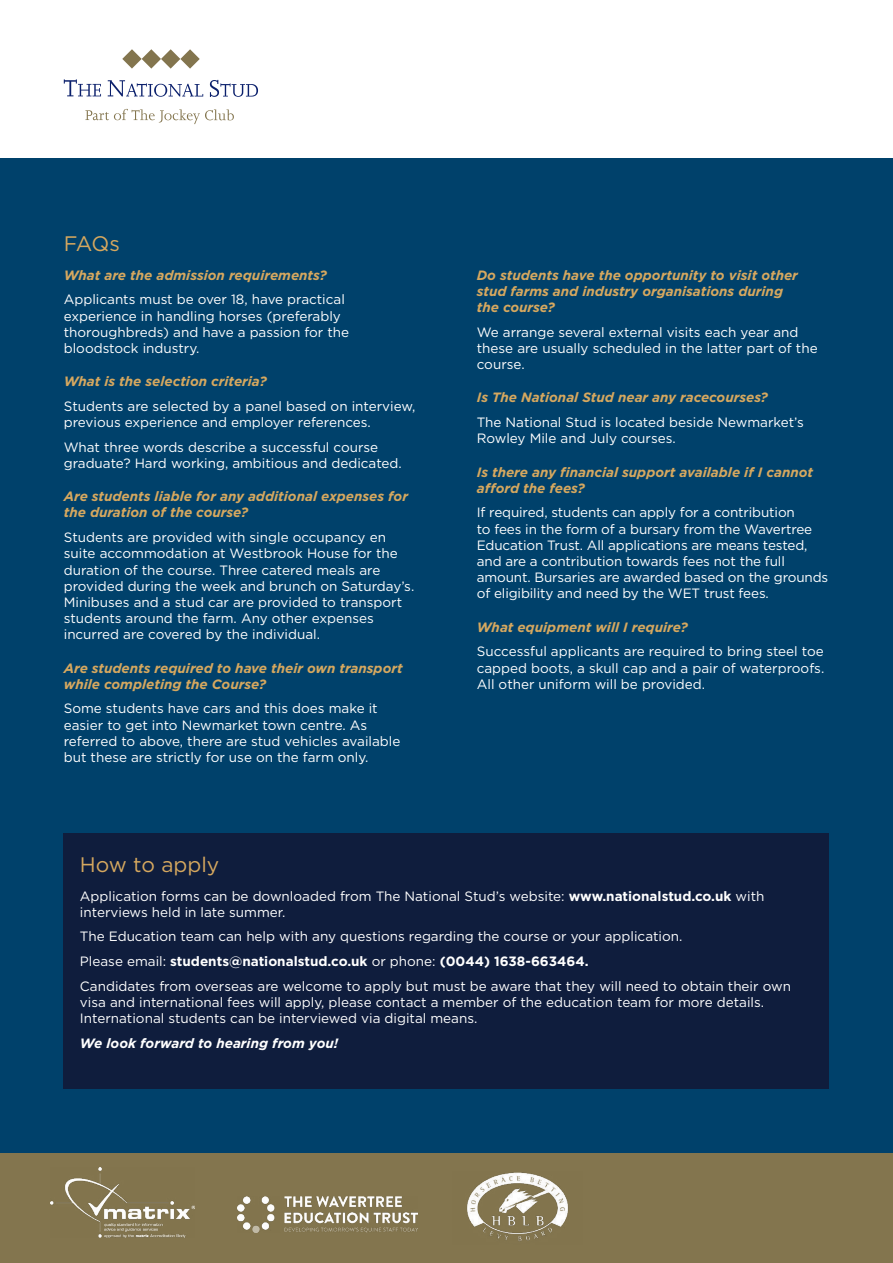
<style>
.page{position:relative;width:893px;height:1263px;background:#fff}
.page>*{position:absolute;margin:0;border:0;box-sizing:border-box;transform-origin:0 0}
.t1{font:21px "Gotham";color:#d6a85f}
.t2{font:13.5px/16.2px "Gotham";color:#fff}
.t3{font:italic 700 13.5px/16.2px "Gotham";color:#d6a85f}
.t4{font:italic 700 13.5px "Gotham";color:#fff}
.s1{font-weight:700}
</style>
<div class="page">
<div style="left:0;top:158px;width:893px;height:995px;background:#00416b"></div>
<div style="left:0;top:1153px;width:893px;height:110px;background:#83754e"></div>
<svg style="left:122px;top:49px;width:78px;height:20px"></svg>
<svg style="left:64px;top:79px;width:37px;height:17px"></svg>
<svg style="left:108px;top:80px;width:95px;height:17px"></svg>
<svg style="left:210px;top:80px;width:48px;height:17px"></svg>
<svg style="left:85px;top:109px;width:149px;height:15px"></svg>
<img style="left:50px;top:1168px;width:145px;height:69px">
<img style="left:237px;top:1196px;width:181px;height:37px">
<div style="left:64px;top:833px;width:765px;height:256px;background:#0f1d3d"></div>
<img style="left:467px;top:1172px;width:101px;height:69px">
<h1 class="t1" style="left:64px;top:230px;width:58px">FAQs</h1>
<p class="t3" style="left:64px;top:267px;width:265px">What are the admission requirements?</p>
<p class="t2" style="left:64px;top:291px;width:287px">Applicants must be over 18, have practical experience in handling horses (preferably thoroughbreds) and have a passion for the bloodstock industry.</p>
<p class="t3" style="left:64px;top:373px;width:204px">What is the selection criteria?</p>
<p class="t2" style="left:64px;top:398px;width:353px">Students are selected by a panel based on interview, previous experience and employer references.</p>
<p class="t2" style="left:64px;top:439px;width:340px">What three words describe a successful course graduate? Hard working, ambitious and dedicated.</p>
<p class="t3" style="left:64px;top:488px;width:346px">Are students liable for any additional expenses for the duration of the course?</p>
<p class="t2" style="left:64px;top:529px;width:352px">Students are provided with single occupancy en suite accommodation at Westbrook House for the duration of the course. Three catered meals are provided during the week and brunch on Saturday’s.<br>Minibuses and a stud car are provided to transport students around the farm. Any other expenses incurred are covered by the individual.</p>
<p class="t3" style="left:64px;top:660px;width:340px">Are students required to have their own transport while completing the Course?</p>
<p class="t2" style="left:64px;top:700px;width:338px">Some students have cars and this does make it easier to get into Newmarket town centre. As referred to above, there are stud vehicles available but these are strictly for use on the farm only.</p>
<p class="t3" style="left:477px;top:267px;width:323px">Do students have the opportunity to visit other stud farms and industry organisations during the course?</p>
<p class="t2" style="left:477px;top:324px;width:342px">We arrange several external visits each year and these are usually scheduled in the latter part of the course.</p>
<p class="t3" style="left:477px;top:389px;width:293px">Is The National Stud near any racecourses?</p>
<p class="t2" style="left:477px;top:414px;width:329px">The National Stud is located beside Newmarket’s<br>Rowley Mile and July courses.</p>
<p class="t3" style="left:477px;top:463px;width:338px">Is there any financial support available if I cannot afford the fees?</p>
<p class="t2" style="left:477px;top:504px;width:353px">If required, students can apply for a contribution<br>to fees in the form of a bursary from the Wavertree Education Trust. All applications are means tested, and are a contribution towards fees not the full amount. Bursaries are awarded based on the grounds of eligibility and need by the WET trust fees.</p>
<p class="t3" style="left:477px;top:619px;width:212px">What equipment will I require?</p>
<p class="t2" style="left:477px;top:643px;width:349px;text-align:justify">Successful applicants are required to bring steel toe capped boots, a skull cap and a pair of waterproofs.<br>All other uniform will be provided.</p>
<h1 class="t1" style="left:80px;top:851px;width:141px">How to apply</h1>
<p class="t2" style="left:80px;top:887px;width:686px">Application forms can be downloaded from The National Stud’s website: <span class="s1">www.nationalstud.co.uk</span> with interviews held in late summer.</p>
<p class="t2" style="left:80px;top:924px;width:713px;line-height:24.8px">The Education team can help with any questions regarding the course or your application.<br>Please email: <span class="s1">students@nationalstud.co.uk</span> or phone: <span class="s1">(0044) 1638-663464.<br></span>Candidates from overseas are welcome to apply but must be aware that they will need to obtain their own</p>
<p class="t2" style="left:80px;top:994px;width:686px">visa and international fees will apply, please contact a member of the education team for more details.<br>International students can be interviewed via digital means.</p>
<p class="t4" style="left:80px;top:1034px;width:260px">We look forward to hearing from you!</p>
</div>
